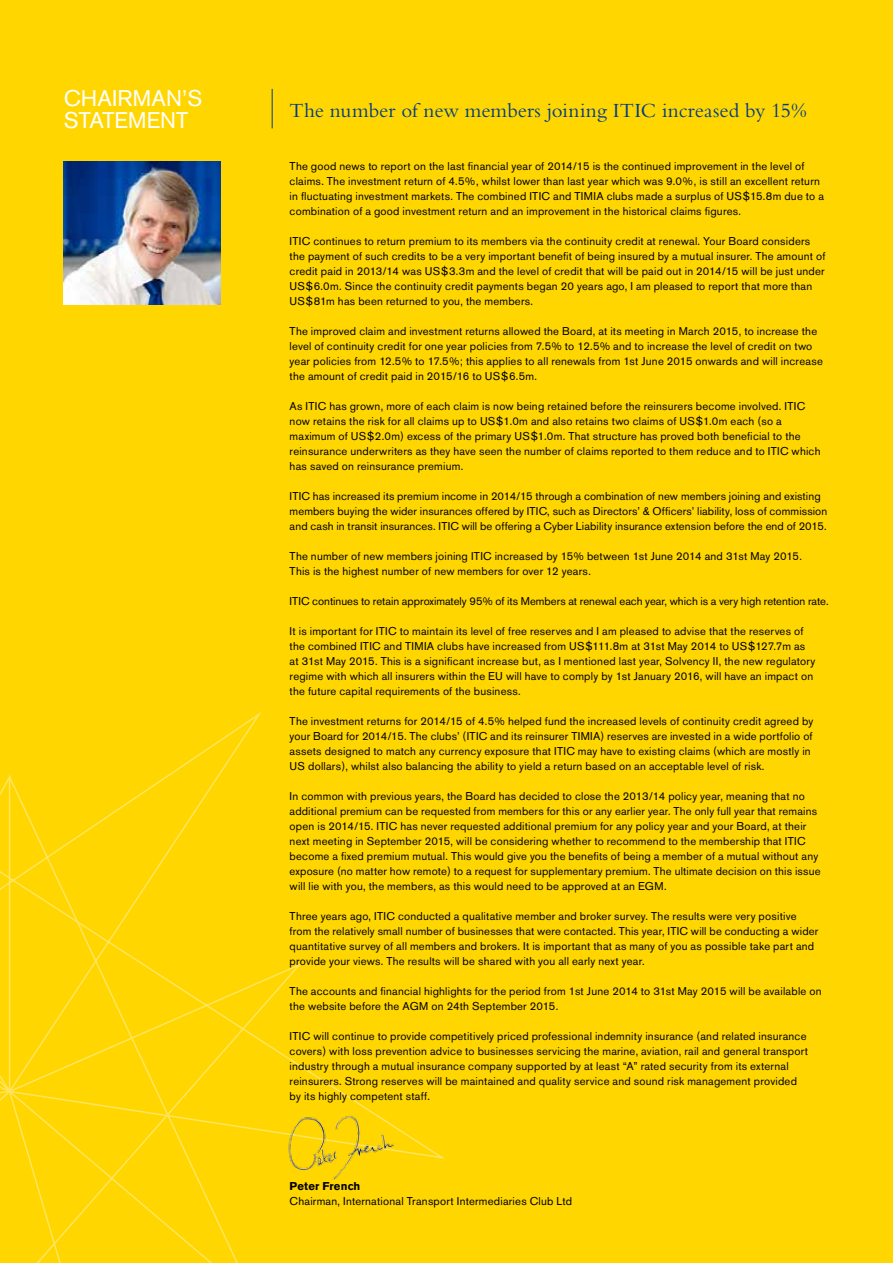
<style>
.page{position:relative;width:893px;height:1263px;background:#ffd600}
.page>*{position:absolute;margin:0;border:0;box-sizing:border-box;transform-origin:0 0}
.t1{font:22.5px/22.5px "Akzidenz Grotesk BE";letter-spacing:.005em;color:#fff}
.t2{font:21px "Bembo";color:#003d85}
.t3{font:11.25px/15px "Akzidenz Grotesk BE";letter-spacing:.02em;color:#000}
.t4{font:11.25px "Akzidenz Grotesk BE";color:#000}
.t5{font:700 11.25px "Akzidenz Grotesk BE";letter-spacing:.015em;color:#000}
</style>
<div class="page">
<svg style="left:0;top:712px;width:445px;height:551px"></svg>
<hr style="left:272px;top:89px;width:1px;height:39px;background:#003d85">
<img style="left:285px;top:1111px;width:112px;height:71px">
<img style="left:64px;top:162px;width:157px;height:143px">
<h1 class="t1" style="left:64px;top:87px;width:140px">CHAIRMAN’S<br>STATEMENT</h1>
<h2 class="t2" style="left:290px;top:98px;width:519px">The number of new members joining ITIC increased by 15%</h2>
<p class="t3" style="left:290px;top:159px;width:536px">The good news to report on the last financial year of 2014/15 is the continued improvement in the level of claims. The investment return of 4.5%, whilst lower than last year which was 9.0%, is still an excellent return in fluctuating investment markets. The combined ITIC and TIMIA clubs made a surplus of US$15.8m due to a combination of a good investment return and an improvement in the historical claims figures.</p>
<p class="t3" style="left:290px;top:234px;width:537px">ITIC continues to return premium to its members via the continuity credit at renewal. Your Board considers the payment of such credits to be a very important benefit of being insured by a mutual insurer. The amount of credit paid in 2013/14 was US$3.3m and the level of credit that will be paid out in 2014/15 will be just under US$6.0m. Since the continuity credit payments began 20 years ago, I am pleased to report that more than US$81m has been returned to you, the members.</p>
<p class="t3" style="left:290px;top:324px;width:535px">The improved claim and investment returns allowed the Board, at its meeting in March 2015, to increase the level of continuity credit for one year policies from 7.5% to 12.5% and to increase the level of credit on two year policies from 12.5% to 17.5%; this applies to all renewals from 1st June 2015 onwards and will increase the amount of credit paid in 2015/16 to US$6.5m.</p>
<p class="t3" style="left:290px;top:399px;width:532px">As ITIC has grown, more of each claim is now being retained before the reinsurers become involved. ITIC now retains the risk for all claims up to US$1.0m and also retains two claims of US$1.0m each (so a maximum of US$2.0m) excess of the primary US$1.0m. That structure has proved both beneficial to the reinsurance underwriters as they have seen the number of claims reported to them reduce and to ITIC which has saved on reinsurance premium.</p>
<p class="t3" style="left:290px;top:489px;width:539px">ITIC has increased its premium income in 2014/15 through a combination of new members joining and existing members buying the wider insurances offered by ITIC, such as Directors’ &amp; Officers’ liability, loss of commission and cash in transit insurances. ITIC will be offering a Cyber Liability insurance extension before the end of 2015.</p>
<p class="t3" style="left:290px;top:549px;width:514px">The number of new members joining ITIC increased by 15% between 1st June 2014 and 31st May 2015.<br>This is the highest number of new members for over 12 years.</p>
<p class="t4" style="left:290px;top:594px;width:540px">ITIC continues to retain approximately 95% of its Members at renewal each year, which is a very high retention rate.</p>
<p class="t3" style="left:290px;top:624px;width:527px">It is important for ITIC to maintain its level of free reserves and I am pleased to advise that the reserves of the combined ITIC and TIMIA clubs have increased from US$111.8m at 31st May 2014 to US$127.7m as at 31st May 2015. This is a significant increase but, as I mentioned last year, Solvency II, the new regulatory regime with which all insurers within the EU will have to comply by 1st January 2016, will have an impact on the future capital requirements of the business.</p>
<p class="t3" style="left:290px;top:714px;width:525px">The investment returns for 2014/15 of 4.5% helped fund the increased levels of continuity credit agreed by your Board for 2014/15. The clubs’ (ITIC and its reinsurer TIMIA) reserves are invested in a wide portfolio of assets designed to match any currency exposure that ITIC may have to existing claims (which are mostly in US dollars), whilst also balancing the ability to yield a return based on an acceptable level of risk.</p>
<p class="t3" style="left:290px;top:789px;width:533px">In common with previous years, the Board has decided to close the 2013/14 policy year, meaning that no additional premium can be requested from members for this or any earlier year. The only full year that remains open is 2014/15. ITIC has never requested additional premium for any policy year and your Board, at their next meeting in September 2015, will be considering whether to recommend to the membership that ITIC become a fixed premium mutual. This would give you the benefits of being a member of a mutual without any exposure (no matter how remote) to a request for supplementary premium. The ultimate decision on this issue will lie with you, the members, as this would need to be approved at an EGM.</p>
<p class="t3" style="left:290px;top:909px;width:530px">Three years ago, ITIC conducted a qualitative member and broker survey. The results were very positive from the relatively small number of businesses that were contacted. This year, ITIC will be conducting a wider quantitative survey of all members and brokers. It is important that as many of you as possible take part and provide your views. The results will be shared with you all early next year.</p>
<p class="t3" style="left:290px;top:984px;width:533px">The accounts and financial highlights for the period from 1st June 2014 to 31st May 2015 will be available on the website before the AGM on 24th September 2015.</p>
<p class="t3" style="left:290px;top:1029px;width:520px">ITIC will continue to provide competitively priced professional indemnity insurance (and related insurance covers) with loss prevention advice to businesses servicing the marine, aviation, rail and general transport industry through a mutual insurance company supported by at least “A” rated security from its external reinsurers. Strong reserves will be maintained and quality service and sound risk management provided by its highly competent staff.</p>
<p class="t5" style="left:290px;top:1179px;width:72px">Peter French</p>
<p class="t3" style="left:290px;top:1194px;width:284px">Chairman, International Transport Intermediaries Club Ltd</p>
</div>
